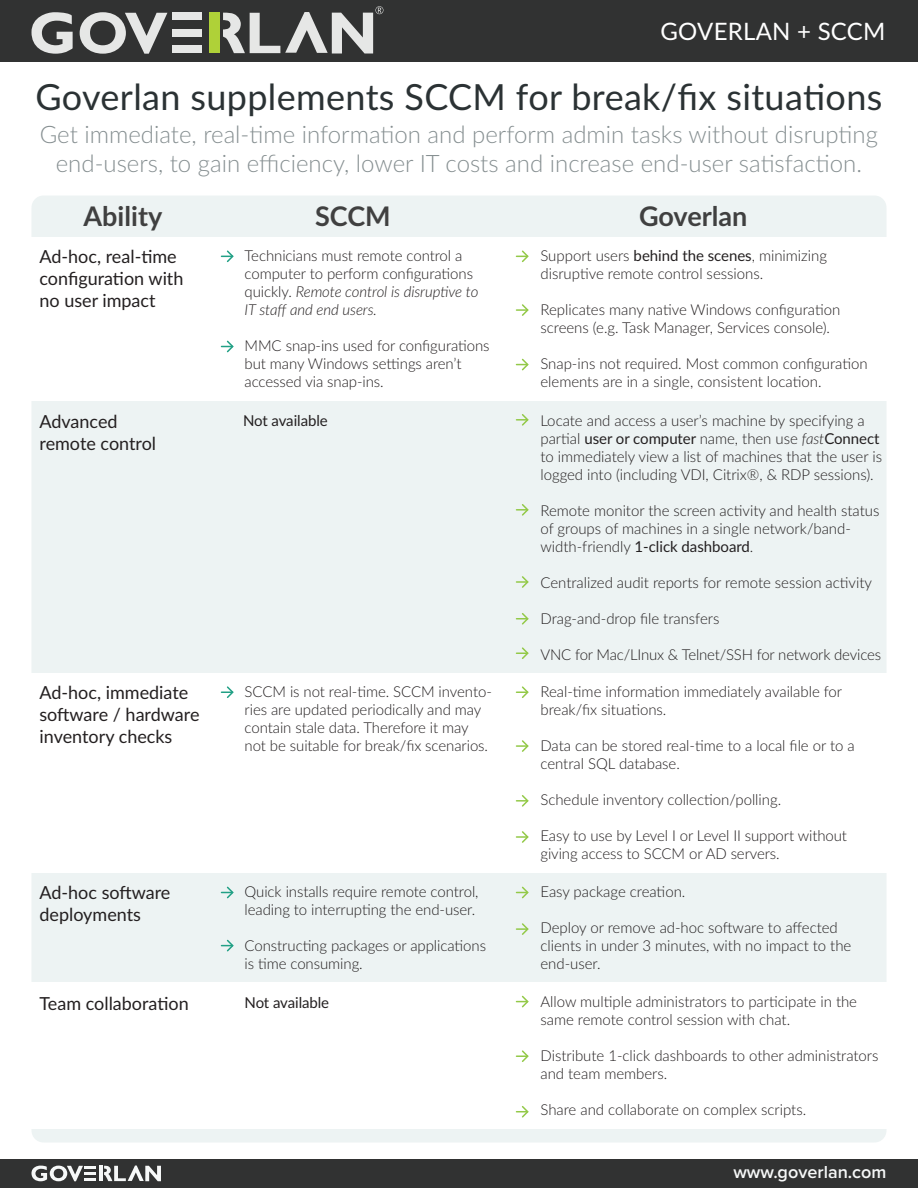
<style>
.page{position:relative;width:918px;height:1188px;background:#fff}
.page>*{position:absolute;margin:0;border:0;box-sizing:border-box;transform-origin:0 0}
.t1{font:36px "Lato";letter-spacing:.01em;color:#2b3234}
.t2{font:700 27px "Lato";color:#404040}
.t3{font:300 24px/28.8px "Lato";color:#868f91;text-align:center}
.t4{font:24px "Lato";letter-spacing:.01em;color:#fff}
.t5{font:18px/21.6px "Lato";color:#231f20}
.t6{font:600 18px "Proxima Nova";color:#f6f8f8}
.t7{font:300 15px/18px "Lato";letter-spacing:-.005em;color:#231f20}
.t8{font:15px "Lato";letter-spacing:-.005em;color:#231f20}
.s1{font-weight:400}
.s2{font-style:italic}
</style>
<div class="page">
<div style="left:32px;top:196px;width:854px;height:947px;background:#edf3f3;border-radius:12px"></div>
<div style="left:32px;top:238px;width:856px;height:163px;background:#fff"></div>
<div style="left:32px;top:673px;width:856px;height:200px;background:#fff"></div>
<div style="left:32px;top:983px;width:856px;height:146px;background:#fff"></div>
<div style="left:0;top:1160px;width:918px;height:28px;background:#313232"></div>
<div style="left:0;top:0;width:918px;height:62px;background:#313232"></div>
<svg style="left:31px;top:1166px;width:65px;height:15px"></svg>
<hr style="left:99px;top:1166px;width:4px;height:15px;background:#f6f8f8">
<svg style="left:104px;top:1166px;width:57px;height:15px"></svg>
<svg style="left:32px;top:12px;width:41px;height:42px"></svg>
<svg style="left:80px;top:12px;width:87px;height:42px"></svg>
<div style="left:172px;top:13px;width:29px;height:7px;background:#e6e7e6"></div>
<div style="left:172px;top:29px;width:29px;height:7px;background:#e6e7e6"></div>
<div style="left:172px;top:46px;width:29px;height:7px;background:#e6e7e6"></div>
<div style="left:210px;top:13px;width:10px;height:40px;background:#afd138"></div>
<svg style="left:223px;top:6px;width:160px;height:48px"></svg>
<svg style="left:221px;top:250px;width:13px;height:13px"></svg>
<svg style="left:221px;top:340px;width:13px;height:13px"></svg>
<svg style="left:221px;top:686px;width:13px;height:12px"></svg>
<svg style="left:221px;top:886px;width:13px;height:13px"></svg>
<svg style="left:221px;top:939px;width:13px;height:13px"></svg>
<svg style="left:516px;top:250px;width:13px;height:13px"></svg>
<svg style="left:516px;top:304px;width:13px;height:12px"></svg>
<svg style="left:516px;top:358px;width:13px;height:13px"></svg>
<svg style="left:516px;top:414px;width:13px;height:12px"></svg>
<svg style="left:516px;top:504px;width:13px;height:12px"></svg>
<svg style="left:516px;top:576px;width:13px;height:12px"></svg>
<svg style="left:516px;top:613px;width:13px;height:12px"></svg>
<svg style="left:516px;top:647px;width:13px;height:12px"></svg>
<svg style="left:516px;top:686px;width:13px;height:12px"></svg>
<svg style="left:516px;top:740px;width:13px;height:12px"></svg>
<svg style="left:516px;top:795px;width:13px;height:12px"></svg>
<svg style="left:516px;top:831px;width:13px;height:12px"></svg>
<svg style="left:516px;top:886px;width:13px;height:13px"></svg>
<svg style="left:516px;top:923px;width:13px;height:12px"></svg>
<svg style="left:516px;top:995px;width:13px;height:13px"></svg>
<svg style="left:516px;top:1050px;width:13px;height:12px"></svg>
<svg style="left:516px;top:1106px;width:13px;height:12px"></svg>
<h3 class="t4" style="left:661px;top:14px;width:226px">GOVERLAN + SCCM</h3>
<h1 class="t1" style="left:35px;top:72px;width:848px">Goverlan supplements SCCM for break/fix situations</h1>
<h3 class="t3" style="left:40px;top:119px;width:840px">Get immediate, real-time information and perform admin tasks without disrupting end-users, to gain efficiency, lower IT costs and increase end-user satisfaction.</h3>
<h2 class="t2" style="left:84px;top:196px;width:80px">Ability</h2>
<p class="t5" style="left:40px;top:245px;width:145px">Ad-hoc, real-time configuration with no user impact</p>
<h2 class="t2" style="left:639px;top:196px;width:110px">Goverlan</h2>
<p class="t7" style="left:540px;top:246px;width:288px">Support users <span class="s1">behind the scenes</span>, minimizing disruptive remote control sessions.</p>
<p class="t7" style="left:540px;top:300px;width:301px">Replicates many native Windows configuration screens (e.g. Task Manager, Services console).</p>
<p class="t7" style="left:540px;top:354px;width:329px">Snap-ins not required. Most common configuration elements are in a single, consistent location.</p>
<p class="t7" style="left:540px;top:411px;width:343px">Locate and access a user’s machine by specifying a partial <span class="s1">user or computer</span> name, then use <span class="s2">fast</span><span class="s1">Connect </span>to immediately view a list of machines that the user is logged into (including VDI, Citrix®, &amp; RDP sessions).</p>
<p class="t7" style="left:540px;top:501px;width:341px">Remote monitor the screen activity and health status of groups of machines in a single network/band&shy;width-friendly <span class="s1">1-click dashboard</span>.</p>
<p class="t7" style="left:540px;top:573px;width:333px">Centralized audit reports for remote session activity</p>
<p class="t7" style="left:540px;top:609px;width:180px">Drag-and-drop file transfers</p>
<p class="t7" style="left:540px;top:645px;width:342px">VNC for Mac/LInux &amp; Telnet/SSH for network devices</p>
<p class="t7" style="left:540px;top:682px;width:303px">Real-time information immediately available for break/fix situations.</p>
<p class="t7" style="left:540px;top:736px;width:316px">Data can be stored real-time to a local file or to a central SQL database.</p>
<p class="t7" style="left:540px;top:790px;width:242px">Schedule inventory collection/polling.</p>
<p class="t7" style="left:540px;top:826px;width:308px">Easy to use by Level I or Level II support without giving access to SCCM or AD servers.</p>
<p class="t7" style="left:540px;top:882px;width:146px">Easy package creation.</p>
<p class="t7" style="left:540px;top:918px;width:312px">Deploy or remove ad-hoc software to affected clients in under 3 minutes, with no impact to the end-user.</p>
<p class="t7" style="left:540px;top:992px;width:318px">Allow multiple administrators to participate in the same remote control session with chat.</p>
<p class="t7" style="left:540px;top:1046px;width:340px">Distribute 1-click dashboards to other administrators and team members.</p>
<p class="t7" style="left:540px;top:1100px;width:267px">Share and collaborate on complex scripts.</p>
<h2 class="t2" style="left:315px;top:196px;width:77px">SCCM</h2>
<p class="t7" style="left:245px;top:246px;width:235px">Technicians must remote control a computer to perform configurations quickly. <span class="s2">Remote control is disruptive to IT staff and end users.</span></p>
<p class="t7" style="left:245px;top:336px;width:247px">MMC snap-ins used for configurations but many Windows settings aren’t accessed via snap-ins.</p>
<p class="t8" style="left:243px;top:410px;width:86px">Not available</p>
<p class="t5" style="left:40px;top:410px;width:118px">Advanced remote control</p>
<p class="t5" style="left:40px;top:681px;width:162px">Ad-hoc, immediate software / hardware inventory checks</p>
<p class="t7" style="left:245px;top:682px;width:249px">SCCM is not real-time. SCCM invento&shy;ries are updated periodically and may contain stale data. Therefore it may not be suitable for break/fix scenarios.</p>
<p class="t5" style="left:40px;top:881px;width:132px">Ad-hoc software deployments</p>
<p class="t7" style="left:245px;top:882px;width:235px">Quick installs require remote control, leading to interrupting the end-user.</p>
<p class="t7" style="left:245px;top:936px;width:243px">Constructing packages or applications is time consuming.</p>
<p class="t8" style="left:245px;top:991px;width:86px">Not available</p>
<p class="t5" style="left:40px;top:992px;width:151px">Team collaboration</p>
<p class="t6" style="left:733px;top:1162px;width:155px">www.goverlan.com</p>
</div>
